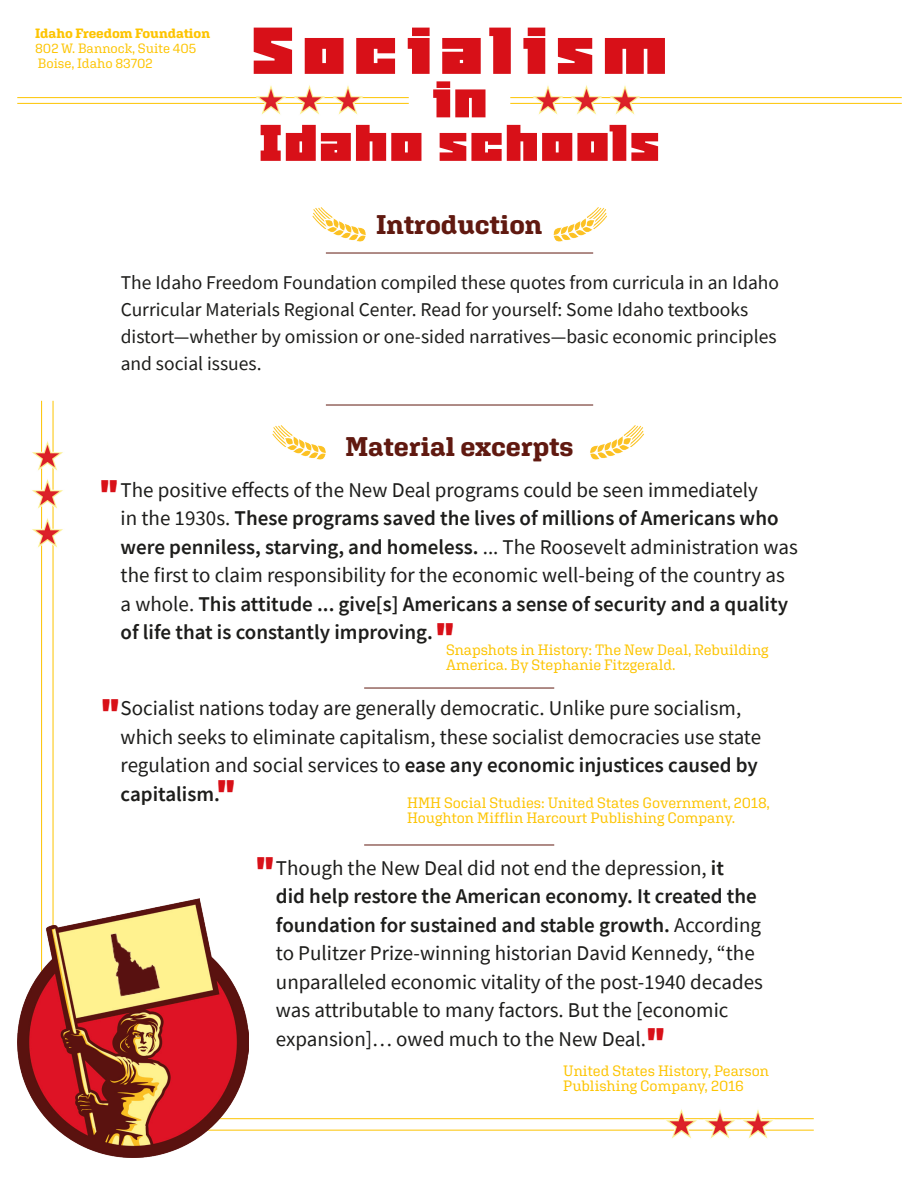
<style>
.page{position:relative;width:918px;height:1188px;background:#fff}
.page>*{position:absolute;margin:0;border:0;box-sizing:border-box;transform-origin:0 0}
.t1{font:900 67.5px "Snowstorm";letter-spacing:.09em;color:#d81018}
.t2{font:900 52.5px "Snowstorm";color:#d81018}
.t3{font:700 40.5px "Snowstorm";color:#d81018}
.t4{font:700 27px "Aglet Slab";color:#601910}
.Paragraph_Style_1{font:21px/28.5px "Source Sans Pro";color:#1d1d1b}
.Paragraph_Style_1-2{font:19.5px/27px "Source Sans Pro";color:#1d1d1b}
.t5{font:15px/15px "Aglet Slab";letter-spacing:-.005em;color:#fdc400}
.t6{font:13.5px "Aglet Slab";color:#fdc400}
.t7{font:700 13.5px "Aglet Slab";letter-spacing:-.005em;color:#fdc400}
.s1{font-weight:600}
</style>
<div class="page">
<hr style="left:170px;top:1118px;width:644px;height:1px;background:#fdc400">
<hr style="left:170px;top:1130px;width:644px;height:1px;background:#fdc400">
<hr style="left:17px;top:97px;width:392px;height:1px;background:#fdc400">
<hr style="left:17px;top:103px;width:392px;height:1px;background:#fdc400">
<img style="left:254px;top:85px;width:34px;height:30px">
<img style="left:293px;top:85px;width:33px;height:30px">
<img style="left:331px;top:85px;width:34px;height:30px">
<hr style="left:510px;top:97px;width:392px;height:1px;background:#fdc400">
<hr style="left:510px;top:103px;width:392px;height:1px;background:#fdc400">
<img style="left:531px;top:85px;width:34px;height:30px">
<img style="left:570px;top:85px;width:33px;height:30px">
<img style="left:608px;top:85px;width:34px;height:30px">
<img style="left:665px;top:1109px;width:33px;height:30px">
<img style="left:703px;top:1109px;width:34px;height:30px">
<img style="left:741px;top:1109px;width:34px;height:30px">
<hr style="left:41px;top:401px;width:1px;height:643px;background:#fdc400">
<hr style="left:53px;top:401px;width:1px;height:643px;background:#fdc400">
<img style="left:32px;top:516px;width:31px;height:32px">
<img style="left:32px;top:478px;width:31px;height:32px">
<img style="left:32px;top:440px;width:31px;height:32px">
<img style="left:17px;top:898px;width:232px;height:260px">
<img style="left:85px;top:915px;width:94px;height:91px">
<img style="left:312px;top:207px;width:54px;height:35px">
<img style="left:554px;top:207px;width:53px;height:35px">
<hr style="left:326px;top:253px;width:267px;height:1px;background:#601910">
<hr style="left:326px;top:405px;width:267px;height:1px;background:#601910">
<img style="left:272px;top:425px;width:54px;height:35px">
<img style="left:590px;top:425px;width:54px;height:35px">
<hr style="left:364px;top:688px;width:190px;height:1px;background:#601910">
<hr style="left:364px;top:845px;width:190px;height:1px;background:#601910">
<p class="t7" style="left:35px;top:25px;width:177px">Idaho Freedom Foundation</p>
<p class="t6" style="left:35px;top:41px;width:163px">802 W. Bannock, Suite 405</p>
<p class="t6" style="left:38px;top:56px;width:116px">Boise, Idaho 83702</p>
<p class="t1" style="left:250px;top:14px;width:419px">Socialism</p>
<p class="t2" style="left:431px;top:71px;width:59px">in</p>
<p class="t2" style="left:258px;top:114px;width:404px">Idaho schools</p>
<p class="t4" style="left:376px;top:208px;width:168px">Introduction</p>
<p class="Paragraph_Style_1-2" style="left:121px;top:269px;width:660px">The Idaho Freedom Foundation compiled these quotes from curricula in an Idaho Curricular Materials Regional Center. Read for yourself: Some Idaho textbooks distort—whether by omission or one-sided narratives—basic economic principles and social issues.</p>
<p class="t4" style="left:345px;top:430px;width:230px">Material excerpts</p>
<p class="Paragraph_Style_1" style="left:121px;top:475px;width:679px">The positive effects of the New Deal programs could be seen immediately<br>in the 1930s. <span class="s1">These programs saved the lives of millions of Americans who were penniless, starving, and homeless.</span> ... The Roosevelt administration was the first to claim responsibility for the economic well-being of the country as a whole. <span class="s1">This attitude ... give[s] Americans a sense of security and a quality of life that is constantly improving.</span></p>
<p class="t3" style="left:99px;top:472px;width:21px">"</p>
<p class="t3" style="left:435px;top:616px;width:21px">"</p>
<p class="t5" style="left:446px;top:642px;width:324px">Snapshots in History: The New Deal, Rebuilding<br>America. By Stephanie Fitzgerald.</p>
<p class="t3" style="left:101px;top:691px;width:21px">"</p>
<p class="Paragraph_Style_1" style="left:121px;top:694px;width:642px">Socialist nations today are generally democratic. Unlike pure socialism, which seeks to eliminate capitalism, these socialist democracies use state regulation and social services to <span class="s1">ease any economic injustices caused by capitalism.</span></p>
<p class="t3" style="left:216px;top:772px;width:21px">"</p>
<p class="t5" style="left:407px;top:795px;width:364px">HMH Social Studies: United States Government, 2018,</p>
<p class="t5" style="left:407px;top:810px;width:330px">Houghton Mifflin Harcourt Publishing Company.</p>
<p class="t3" style="left:256px;top:849px;width:21px">"</p>
<p class="Paragraph_Style_1" style="left:276px;top:853px;width:489px">Though the New Deal did not end the depression, <span class="s1">it<br>did help restore the American economy. It created the foundation for sustained and stable growth.</span> According to Pulitzer Prize-winning historian David Kennedy, “the unparalleled economic vitality of the post-1940 decades was attributable to many factors. But the [economic expansion]… owed much to the New Deal.</p>
<p class="t3" style="left:646px;top:1020px;width:21px">"</p>
<p class="t5" style="left:563px;top:1063px;width:208px">United States History, Pearson<br>Publishing Company, 2016</p>
</div>
